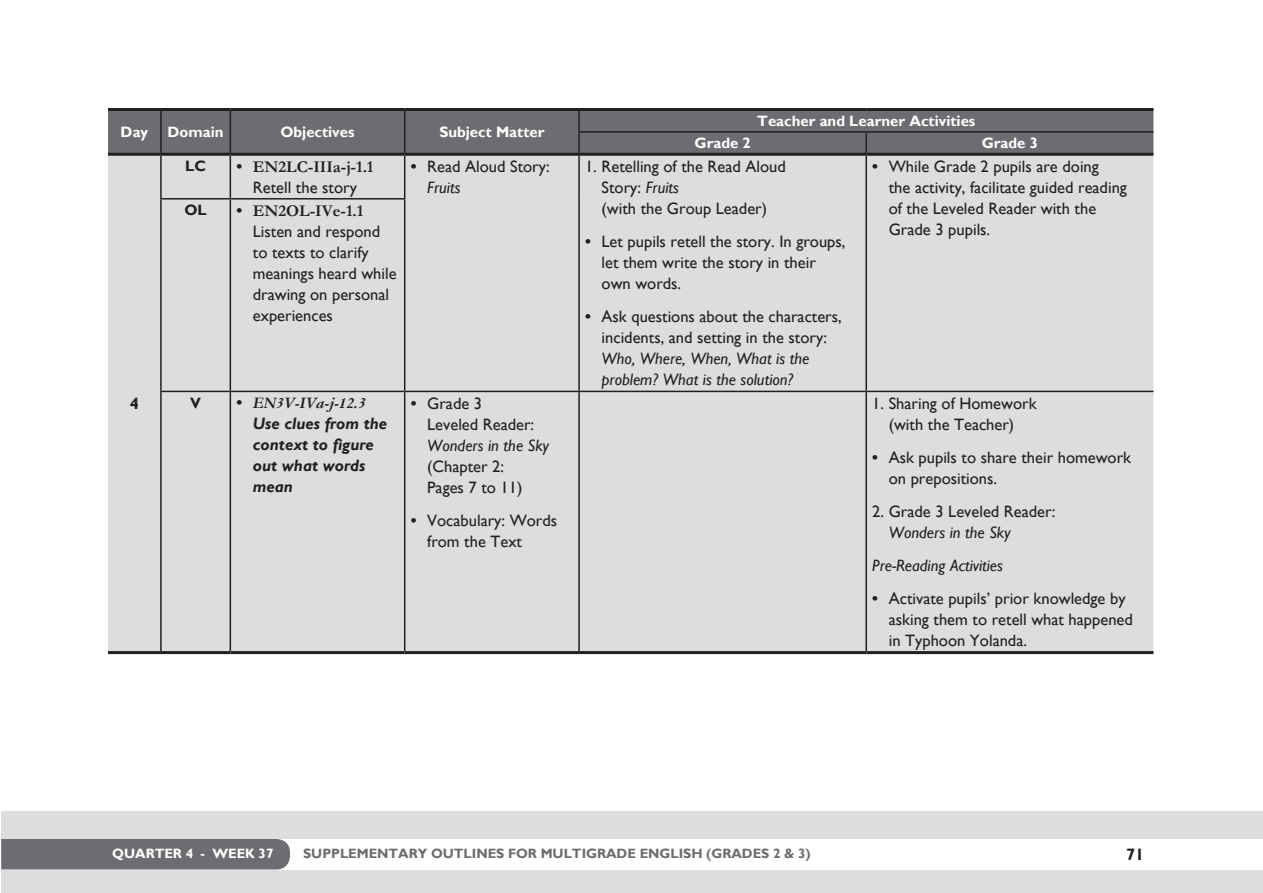
<style>
.page{position:relative;width:1263px;height:893px;background:#fff}
.page>*{position:absolute;margin:0;border:0;box-sizing:border-box;transform-origin:0 0}
.t1{font:16.5px/21px "Gill Sans";color:#231f20}
.t2{font:italic 16.5px/21px "Gill Sans";color:#231f20}
.t3{font:italic 700 16.5px/21px "Gill Sans";color:#231f20}
.t4{font:700 16.5px "Garamond";color:#231f20}
.t5{font:italic 700 16.5px "Garamond";color:#231f20}
.t6{font:700 16.5px "Gill Sans";color:#231f20}
.t7{font:700 15px "Gill Sans";color:#fff}
.t8{font:700 15px "Gill Sans";color:#231f20}
.t9{font:700 13.5px "Gill Sans";letter-spacing:-.005em;color:#6c6d70}
.t10{font:700 13.5px "Gill Sans";letter-spacing:-.005em;color:#fff}
.s1{font-family:"Gill Sans"}
.s2{font-family:"Gill Sans";font-style:normal}
.s3{font-weight:700}
.s4{font-style:italic}
</style>
<div class="page">
<div style="left:1px;top:812px;width:1262px;height:81px;background:#dcdddf"></div>
<div style="left:2px;top:839px;width:1261px;height:30px;background:#fff"></div>
<div style="left:1px;top:839px;width:289px;height:30px;background:#6c6d70"></div>
<div style="left:108px;top:111px;width:1045px;height:42px;background:#6c6d70"></div>
<div style="left:108px;top:156px;width:1045px;height:495px;background:#dcdddf"></div>
<div style="left:162px;top:156px;width:242px;height:495px;background:#dcdddf"></div>
<hr style="left:160px;top:156px;width:2px;height:42px;background:#231f20">
<hr style="left:230px;top:156px;width:1px;height:42px;background:#231f20">
<hr style="left:404px;top:156px;width:1px;height:42px;background:#231f20">
<hr style="left:578px;top:156px;width:2px;height:43px;background:#231f20">
<hr style="left:865px;top:156px;width:2px;height:43px;background:#231f20">
<hr style="left:160px;top:198px;width:70px;height:2px;background:#231f20">
<hr style="left:160px;top:200px;width:2px;height:191px;background:#231f20">
<hr style="left:230px;top:198px;width:175px;height:2px;background:#231f20">
<hr style="left:230px;top:200px;width:1px;height:191px;background:#231f20">
<hr style="left:404px;top:200px;width:1px;height:191px;background:#231f20">
<hr style="left:578px;top:199px;width:2px;height:192px;background:#231f20">
<hr style="left:865px;top:199px;width:2px;height:192px;background:#231f20">
<hr style="left:160px;top:391px;width:70px;height:1px;background:#231f20">
<hr style="left:160px;top:392px;width:2px;height:259px;background:#231f20">
<hr style="left:230px;top:391px;width:175px;height:1px;background:#231f20">
<hr style="left:230px;top:392px;width:1px;height:259px;background:#231f20">
<hr style="left:404px;top:392px;width:1px;height:259px;background:#231f20">
<hr style="left:578px;top:392px;width:2px;height:259px;background:#231f20">
<hr style="left:865px;top:392px;width:2px;height:259px;background:#231f20">
<hr style="left:160px;top:111px;width:2px;height:21px;background:#231f20">
<hr style="left:160px;top:132px;width:2px;height:21px;background:#231f20">
<svg style="left:230px;top:111px;width:1px;height:42px"></svg>
<svg style="left:404px;top:111px;width:1px;height:42px"></svg>
<hr style="left:108px;top:108px;width:53px;height:3px;background:#231f20">
<hr style="left:161px;top:108px;width:69px;height:3px;background:#231f20">
<hr style="left:230px;top:108px;width:175px;height:3px;background:#231f20">
<hr style="left:405px;top:108px;width:174px;height:3px;background:#231f20">
<hr style="left:579px;top:108px;width:287px;height:3px;background:#231f20">
<hr style="left:866px;top:108px;width:287px;height:3px;background:#231f20">
<hr style="left:108px;top:153px;width:53px;height:3px;background:#231f20">
<hr style="left:161px;top:153px;width:69px;height:3px;background:#231f20">
<hr style="left:230px;top:153px;width:175px;height:3px;background:#231f20">
<hr style="left:405px;top:153px;width:174px;height:3px;background:#231f20">
<hr style="left:579px;top:153px;width:287px;height:3px;background:#231f20">
<hr style="left:866px;top:153px;width:287px;height:3px;background:#231f20">
<hr style="left:578px;top:111px;width:2px;height:20px;background:#231f20">
<hr style="left:578px;top:133px;width:2px;height:20px;background:#231f20">
<hr style="left:865px;top:133px;width:2px;height:20px;background:#231f20">
<hr style="left:578px;top:131px;width:288px;height:2px;background:#231f20">
<hr style="left:866px;top:131px;width:287px;height:2px;background:#231f20">
<hr style="left:405px;top:391px;width:174px;height:1px;background:#231f20">
<hr style="left:579px;top:391px;width:287px;height:1px;background:#231f20">
<hr style="left:866px;top:391px;width:287px;height:1px;background:#231f20">
<hr style="left:108px;top:651px;width:53px;height:3px;background:#231f20">
<hr style="left:161px;top:651px;width:69px;height:3px;background:#231f20">
<hr style="left:230px;top:651px;width:175px;height:3px;background:#231f20">
<hr style="left:405px;top:651px;width:174px;height:3px;background:#231f20">
<hr style="left:579px;top:651px;width:287px;height:3px;background:#231f20">
<hr style="left:866px;top:651px;width:287px;height:3px;background:#231f20">
<p class="t7" style="left:121px;top:123px;width:29px">Day</p>
<p class="t7" style="left:168px;top:123px;width:58px">Domain</p>
<p class="t7" style="left:280px;top:123px;width:76px">Objectives</p>
<p class="t7" style="left:439px;top:123px;width:107px">Subject Matter</p>
<p class="t7" style="left:757px;top:112px;width:220px">Teacher and Learner Activities</p>
<p class="t7" style="left:694px;top:134px;width:58px">Grade 2</p>
<p class="t7" style="left:982px;top:134px;width:58px">Grade 3</p>
<p class="t6" style="left:130px;top:394px;width:11px">4</p>
<p class="t8" style="left:185px;top:157px;width:22px">LC</p>
<p class="t4" style="left:236px;top:155px;width:139px"><span class="s1">•</span> EN2LC-IIIa-j-1.1</p>
<p class="t1" style="left:253px;top:177px;width:106px">Retell the story</p>
<p class="t8" style="left:184px;top:201px;width:24px">OL</p>
<p class="t4" style="left:236px;top:199px;width:129px"><span class="s1">•</span> EN2OL-IVe-1.1</p>
<p class="t1" style="left:253px;top:221px;width:145px">Listen and respond to texts to clarify meanings heard while drawing on personal experiences</p>
<p class="t8" style="left:190px;top:394px;width:12px">V</p>
<p class="t5" style="left:236px;top:391px;width:131px"><span class="s2">•</span> EN3V-IVa-j-12.3</p>
<p class="t3" style="left:253px;top:414px;width:136px">Use clues from the context to figure out what words mean</p>
<p class="t1" style="left:427px;top:157px;width:124px;text-indent:-16px"><span class="s3">•</span> Read Aloud Story:<br><span class="s4">Fruits</span></p>
<p class="t1" style="left:601px;top:157px;width:186px;text-indent:-16px">1. Retelling of the Read Aloud<br>Story: <span class="s4">Fruits<br></span>(with the Group Leader)</p>
<p class="t1" style="left:601px;top:232px;width:245px;text-indent:-16px"><span class="s3">•</span> Let pupils retell the story. In groups, let them write the story in their own words.</p>
<p class="t1" style="left:585px;top:307px;width:258px;text-align:center"><span class="s3">•</span> Ask questions about the characters, incidents, and setting in the story:</p>
<p class="t2" style="left:601px;top:349px;width:209px">Who, Where, When, What is the problem? What is the solution?</p>
<p class="t1" style="left:427px;top:393px;width:109px;text-indent:-16px"><span class="s3">•</span> Grade 3<br>Leveled Reader:</p>
<p class="t2" style="left:427px;top:435px;width:123px">Wonders in the Sky</p>
<p class="t1" style="left:427px;top:456px;width:97px">(Chapter 2:<br>Pages 7 to 11)</p>
<p class="t1" style="left:427px;top:510px;width:132px;text-indent:-16px"><span class="s3">•</span> Vocabulary: Words from the Text</p>
<p class="t1" style="left:889px;top:157px;width:240px;text-indent:-16px"><span class="s3">•</span> While Grade 2 pupils are doing<br>the activity, facilitate guided reading of the Leveled Reader with the<br>Grade 3 pupils.</p>
<p class="t1" style="left:872px;top:393px;width:166px;text-align:center">1. Sharing of Homework (with the Teacher)</p>
<p class="t1" style="left:889px;top:447px;width:244px;text-indent:-16px"><span class="s3">•</span> Ask pupils to share their homework on prepositions.</p>
<p class="t1" style="left:872px;top:501px;width:185px">2. Grade 3 Leveled Reader:</p>
<p class="t2" style="left:872px;top:516px;width:140px;line-height:33px;text-indent:16px">Wonders in the Sky<br>Pre-Reading Activities</p>
<p class="t1" style="left:889px;top:588px;width:246px;text-indent:-16px"><span class="s3">•</span> Activate pupils’ prior knowledge by asking them to retell what happened in Typhoon Yolanda.</p>
<p class="t10" style="left:112px;top:845px;width:163px">QUARTER 4 - WEEK 37</p>
<p class="t9" style="left:303px;top:845px;width:509px">SUPPLEMENTARY OUTLINES FOR MULTIGRADE ENGLISH (GRADES 2 &amp; 3)</p>
<p class="t6" style="left:1126px;top:844px;width:20px">71</p>
</div>
